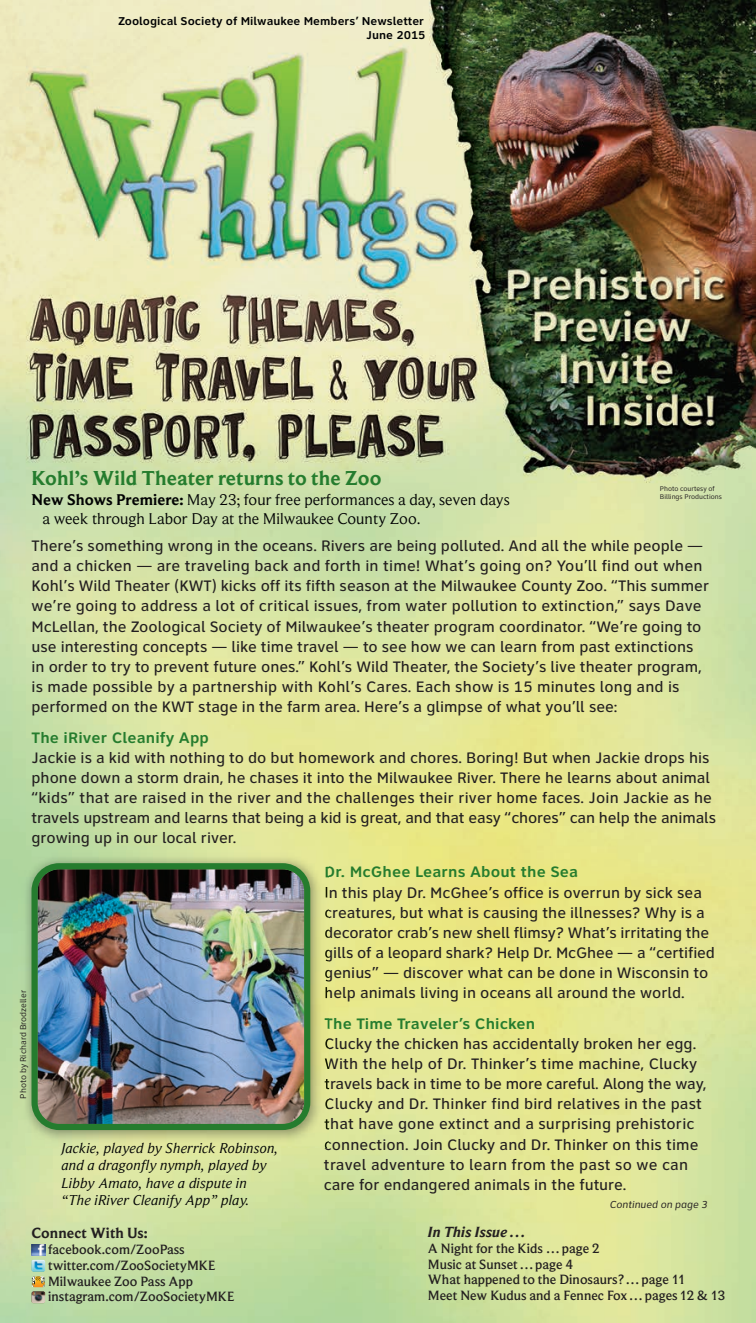
<style>
.page{position:relative;width:756px;height:1323px;background:#fff}
.page>*{position:absolute;margin:0;border:0;box-sizing:border-box;transform-origin:0 0}
.t1{font:700 21px "Beaufort Pro";color:#257c2e}
.t2{font:16.1px/19.2px "Beaufort Pro";color:#010203}
.t3{font:500 15.75px/20.1px "Clearview ADA";color:#231f20}
.t4{font:700 15.75px "Clearview ADA";letter-spacing:.005em;color:#257c2e}
.t5{font:700 15.4px "Beaufort Pro";color:#231f20}
.t6{font:italic 700 15.4px "Beaufort Pro";color:#231f20}
.t7{font:italic 14.88px/17.5px "Beaufort Pro";letter-spacing:.01em;color:#010203}
.t8{font:500 14px/15.8px "Beaufort Pro";color:#231f20}
.t9{font:700 11.9px/14px "Clearview ADA";color:#010203;text-align:right}
.t10{font:italic 10.5px "Clearview ADA";color:#231f20}
.t11{font:8.75px "Clearview ADA";color:#231f20}
.t12{font:7px/8.4px "Clearview ADA";color:#231f20}
.s1{font-weight:700}
</style>
<div class="page">
<img style="left:0;top:0;width:756px;height:1323px">
<svg style="left:32px;top:1244px;width:14px;height:59px"></svg>
<img style="left:19px;top:850px;width:309px;height:298px">
<svg style="left:326px;top:866px;width:2px;height:12px"></svg>
<svg style="left:326px;top:886px;width:2px;height:12px"></svg>
<svg style="left:325px;top:909px;width:3px;height:9px"></svg>
<svg style="left:325px;top:928px;width:3px;height:10px"></svg>
<svg style="left:325px;top:949px;width:3px;height:12px"></svg>
<svg style="left:325px;top:969px;width:3px;height:30px"></svg>
<svg style="left:325px;top:1018px;width:3px;height:11px"></svg>
<svg style="left:325px;top:1038px;width:3px;height:12px"></svg>
<svg style="left:325px;top:1058px;width:3px;height:12px"></svg>
<svg style="left:325px;top:1078px;width:3px;height:11px"></svg>
<svg style="left:325px;top:1098px;width:3px;height:12px"></svg>
<svg style="left:325px;top:1119px;width:3px;height:11px"></svg>
<svg style="left:325px;top:1141px;width:3px;height:7px"></svg>
<img style="left:32px;top:863px;width:278px;height:267px">
<p class="t9" style="left:118px;top:16px;width:309px">Zoological Society of Milwaukee Members’ Newsletter<br>June 2015</p>
<h1 class="t1" style="left:32px;top:471px;width:352px">Kohl’s Wild Theater returns to the Zoo</h1>
<p class="t2" style="left:42px;top:491px;width:469px;text-indent:-11px"><span class="s1">New Shows Premiere:</span> May 23; four free performances a day, seven days a week through Labor Day at the Milwaukee County Zoo.</p>
<p class="t3" style="left:32px;top:538px;width:679px">There’s something wrong in the oceans. Rivers are being polluted. And all the while people — and a chicken — are traveling back and forth in time! What’s going on? You’ll find out when Kohl’s Wild Theater (KWT) kicks off its fifth season at the Milwaukee County Zoo. “This summer we’re going to address a lot of critical issues, from water pollution to extinction,” says Dave McLellan, the Zoological Society of Milwaukee’s theater program coordinator. “We’re going to use interesting concepts — like time travel — to see how we can learn from past extinctions in order to try to prevent future ones.” Kohl’s Wild Theater, the Society’s live theater program, is made possible by a partnership with Kohl’s Cares. Each show is 15 minutes long and is performed on the KWT stage in the farm area. Here’s a glimpse of what you’ll see:</p>
<p class="t4" style="left:32px;top:732px;width:179px">The iRiver Cleanify App</p>
<p class="t3" style="left:32px;top:749px;width:686px">Jackie is a kid with nothing to do but homework and chores. Boring! But when Jackie drops his phone down a storm drain, he chases it into the Milwaukee River. There he learns about animal “kids” that are raised in the river and the challenges their river home faces. Join Jackie as he travels upstream and learns that being a kid is great, and that easy “chores” can help the animals growing up in our local river.</p>
<p class="t4" style="left:324px;top:867px;width:255px">Dr. McGhee Learns About the Sea</p>
<p class="t3" style="left:324px;top:884px;width:392px">In this play Dr. McGhee’s office is overrun by sick sea creatures, but what is causing the illnesses? Why is a decorator crab’s new shell flimsy? What’s irritating the gills of a leopard shark? Help Dr. McGhee — a “certified genius” — discover what can be done in Wisconsin to help animals living in oceans all around the world.</p>
<p class="t4" style="left:324px;top:1018px;width:212px">The Time Traveler’s Chicken</p>
<p class="t3" style="left:324px;top:1035px;width:384px">Clucky the chicken has accidentally broken her egg.<br>With the help of Dr. Thinker’s time machine, Clucky travels back in time to be more careful. Along the way, Clucky and Dr. Thinker find bird relatives in the past that have gone extinct and a surprising prehistoric connection. Join Clucky and Dr. Thinker on this time travel adventure to learn from the past so we can care for endangered animals in the future.</p>
<p class="t5" style="left:32px;top:1228px;width:118px">Connect With Us:</p>
<p class="t8" style="left:48px;top:1243px;width:188px">facebook.com/ZooPass twitter.com/ZooSocietyMKE<br>Milwaukee Zoo Pass App instagram.com/ZooSocietyMKE</p>
<p class="t12" style="left:660px;top:485px;width:64px">Photo courtesy of<br>Billings Productions</p>
<p class="t11" style="left:20px;top:1099px;width:110px;rotate:-90deg">Photo by Richard Brodzeller</p>
<p class="t7" style="left:61px;top:1141px;width:218px">Jackie, played by Sherrick Robinson, and a dragonfly nymph, played by<br>Libby Amato, have a dispute in “The iRiver Cleanify App” play.</p>
<p class="t10" style="left:609px;top:1201px;width:99px">Continued on page 3</p>
<p class="t6" style="left:428px;top:1227px;width:100px">In This Issue …</p>
<p class="t8" style="left:428px;top:1242px;width:299px">A Night for the Kids … page 2<br>Music at Sunset … page 4<br>What happened to the Dinosaurs? … page 11<br>Meet New Kudus and a Fennec Fox … pages 12 &amp; 13</p>
</div>
